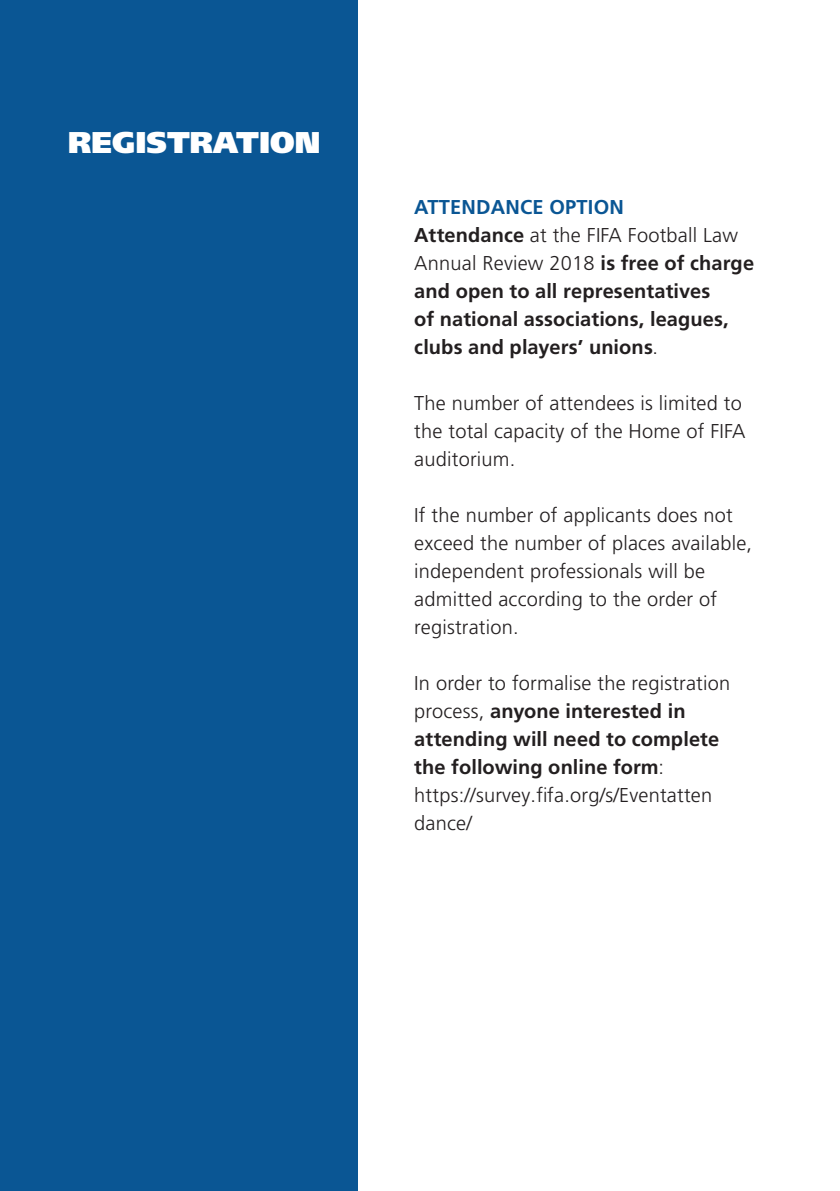
<style>
.page{position:relative;width:840px;height:1191px;background:#fff}
.page>*{position:absolute;margin:0;border:0;box-sizing:border-box;transform-origin:0 0}
.t1{font:900 30px "Frutiger LT Pro";color:#fff}
.t2{font:300 20px/28px "Frutiger LT Pro";letter-spacing:.01em;color:#231f20}
.t3{font:700 20px/28px "Frutiger LT Pro";letter-spacing:.005em;color:#231f20}
.s1{color:#0a5694}
.s2{font-weight:300}
.s3{font-weight:700}
</style>
<div class="page">
<div style="left:0;top:0;width:357px;height:1191px;background:#0a5694"></div>
<h1 class="t1" style="left:68px;top:125px;width:253px">REGISTRATION</h1>
<p class="t3" style="left:414px;top:194px;width:341px"><span class="s1">ATTENDANCE OPTION<br></span>Attendance <span class="s2">at the FIFA Football Law<br>Annual Review 2018</span> is free of charge and open to all representatives<br>of national associations, leagues, clubs and players’ unions<span class="s2">.</span></p>
<p class="t2" style="left:414px;top:390px;width:332px">The number of attendees is limited to the total capacity of the Home of FIFA auditorium.</p>
<p class="t2" style="left:414px;top:502px;width:339px">If the number of applicants does not exceed the number of places available, independent professionals will be admitted according to the order of registration.</p>
<p class="t2" style="left:414px;top:670px;width:317px">In order to formalise the registration process, <span class="s3">anyone interested in attending will need to complete the following online form</span>: https://survey.fifa.org/s/Eventatten dance/</p>
</div>
